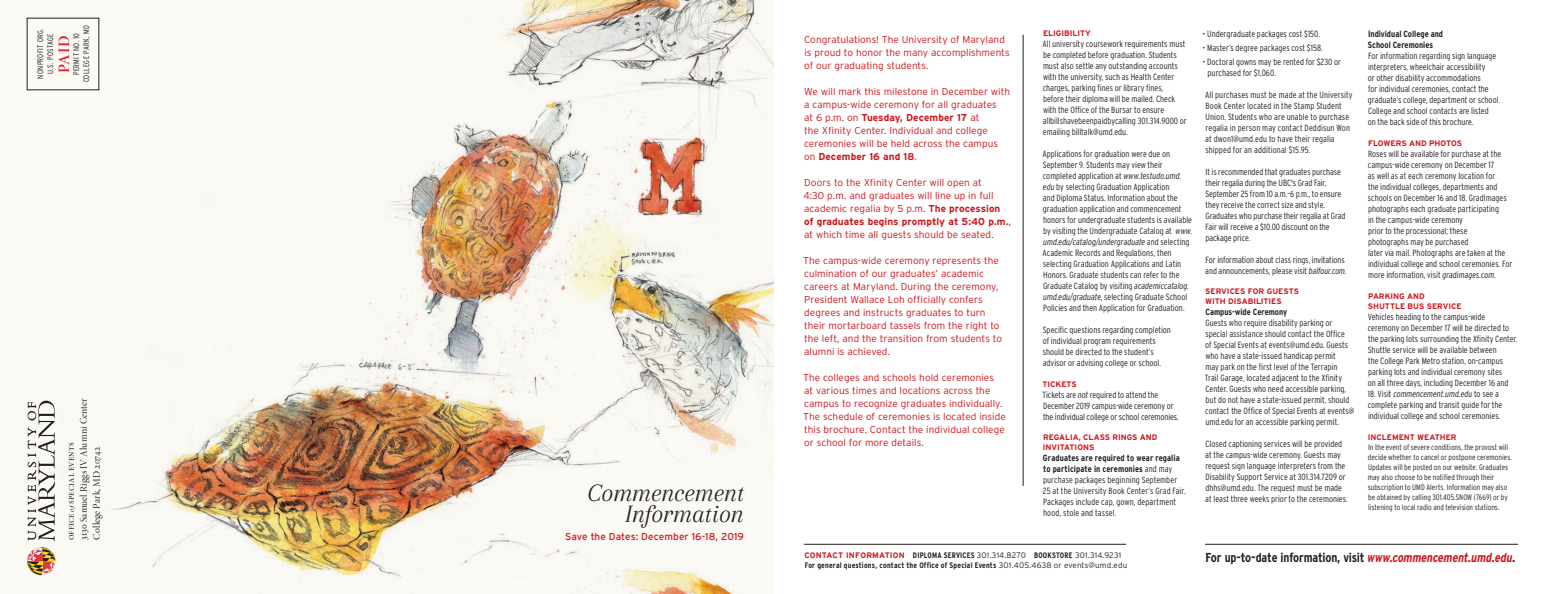
<style>
.page{position:relative;width:1548px;height:594px;background:#fff}
.page>*{position:absolute;margin:0;border:0;box-sizing:border-box;transform-origin:0 0}
.head_aldus{font:italic 26px/21px "Arapey";letter-spacing:-.01em;color:#231f20;text-align:right}
.t1{font:16px "Minion Pro Semibold Disp";color:#e41933}
.gotham_narrow{font:700 condensed 13px "Interstate";letter-spacing:-.015em;color:#231f20}
.t2{font:300 10px/13px "Interstate";letter-spacing:.005em;color:#cd151d}
.t3{font:10px "Minion Pro Disp";letter-spacing:.015em;color:#231f20}
.gotham_narrow-2{font:10px "Interstate";letter-spacing:.005em;color:#cd151d}
.gotham_xnarrow{font:300 condensed 9px/11px "Interstate";color:#231f20}
.gotham_xnarrow-2{font:700 condensed 9px "Interstate";color:#231f20}
.gotham_xnarrow-3{font:300 condensed 8px/10px "Interstate";letter-spacing:.005em;color:#231f20}
.sub_gotham_bold{font:700 condensed 8px/10px "Interstate";letter-spacing:.025em;color:#231f20}
.sub_gotham_bold-2{font:700 8px/10px "Interstate";letter-spacing:-.005em;color:#cd151d}
.gotham_xnarrow-4{font:300 condensed 8px/10px "Interstate";letter-spacing:.04em;color:#231f20;text-align:center}
.gotham_xnarrow-5{font:700 8px/10px "Interstate";letter-spacing:-.005em;color:#cd151d}
.s1{font-family:"Minion Pro It Disp";font-size:8px}
.s2{font-weight:700}
.s3{font-style:italic}
.s4{font-stretch:normal;color:#cd151d}
.s5{font-weight:300;font-stretch:normal}
.s6{font-style:italic;color:#cd151d}
</style>
<div class="page">
<hr style="left:1023px;top:35px;width:1px;height:451px;background:#231f20">
<img style="left:0;top:0;width:774px;height:594px">
<img style="left:362px;top:48px;width:310px;height:348px">
<img style="left:500px;top:48px;width:222px;height:261px">
<hr style="left:804px;top:544px;width:322px;height:1px;background:#231f20">
<hr style="left:1205px;top:544px;width:313px;height:1px;background:#231f20">
<p class="gotham_xnarrow-4" style="left:35px;top:79px;width:52px;rotate:-90deg">NONPROFIT ORG.<br>U.S. POSTAGE</p>
<p class="t1" style="left:54px;top:73px;width:38px;rotate:-90deg">PAID</p>
<p class="gotham_xnarrow-4" style="left:71px;top:82px;width:58px;rotate:-90deg">PERMIT NO. 10<br>COLLEGE PARK, MD</p>
<p class="t3" style="left:77px;top:540px;width:143px;rotate:-90deg">3130 Samuel Riggs IV Alumni Center</p>
<p class="t3" style="left:64px;top:540px;width:99px;rotate:-90deg">Office <span class="s1">oƒ</span> Special Events</p>
<p class="t3" style="left:90px;top:540px;width:94px;rotate:-90deg">College Park, MD 20742</p>
<p class="head_aldus" style="left:588px;top:482px;width:158px">Commencement<br>Information</p>
<p class="gotham_narrow-2" style="left:565px;top:530px;width:180px">Save the Dates: December 16-18, 2019</p>
<p class="t2" style="left:804px;top:33px;width:202px">Congratulations! The University of Maryland</p>
<p class="t2" style="left:804px;top:46px;width:207px">is proud to honor the many accomplishments of our graduating students.</p>
<p class="t2" style="left:804px;top:85px;width:207px">We will mark this milestone in December with a campus-wide ceremony for all graduates<br>at 6 p.m. on <span class="s2">Tuesday, December 17</span> at<br>the Xfinity Center. Individual and college ceremonies will be held across the campus on <span class="s2">December 16 and 18</span>.</p>
<p class="t2" style="left:803px;top:176px;width:209px">Doors to the Xfinity Center will open at<br>4:30 p.m. and graduates will line up in full academic regalia by 5 p.m. <span class="s2">The procession of graduates begins promptly at 5:40 p.m.</span>, at which time all guests should be seated.</p>
<p class="t2" style="left:803px;top:254px;width:201px">The campus-wide ceremony represents the culmination of our graduates’ academic careers at Maryland. During the ceremony, President Wallace Loh officially confers degrees and instructs graduates to turn their mortarboard tassels from the right to the left, and the transition from students to alumni is achieved.</p>
<p class="t2" style="left:803px;top:371px;width:204px">The colleges and schools hold ceremonies<br>at various times and locations across the campus to recognize graduates individually.<br>The schedule of ceremonies is located inside this brochure. Contact the individual college or school for more details.</p>
<p class="sub_gotham_bold-2" style="left:1043px;top:29px;width:49px">ELIGIBILITY</p>
<p class="gotham_xnarrow" style="left:1043px;top:39px;width:146px">All university coursework requirements must be completed before graduation. Students must also settle any outstanding accounts with the university, such as Health Center charges, parking fines or library fines,<br>before their diploma will be mailed. Check with the Office of the Bursar to ensure allbillshavebeenpaidbycalling 301.314.9000 or emailing billtalk@umd.edu.</p>
<p class="gotham_xnarrow" style="left:1043px;top:149px;width:151px">Applications for graduation were due on September 9. Students may view their completed application at <span class="s3">www.testudo.umd. edu</span> by selecting Graduation Application<br>and Diploma Status. Information about the graduation application and commencement honors for undergraduate students is available by visiting the Undergraduate Catalog at <span class="s3">www. umd.edu/catalog/undergraduate</span> and selecting Academic Records and Regulations, then selecting Graduation Applications and Latin Honors. Graduate students can refer to the Graduate Catalog by visiting <span class="s3">academiccatalog. umd.edu/graduate</span>, selecting Graduate School Policies and then Application for Graduation.</p>
<p class="gotham_xnarrow" style="left:1043px;top:325px;width:130px">Specific questions regarding completion of individual program requirements should be directed to the student’s advisor or advising college or school.</p>
<p class="sub_gotham_bold-2" style="left:1043px;top:380px;width:36px">TICKETS</p>
<p class="gotham_xnarrow" style="left:1042px;top:390px;width:138px">Tickets are <span class="s3">not</span> required to attend the<br>December 2019 campus-wide ceremony or the individual college or school ceremonies.</p>
<p class="gotham_xnarrow-5" style="left:1043px;top:433px;width:116px">REGALIA, CLASS RINGS AND<br>INVITATIONS</p>
<p class="gotham_xnarrow" style="left:1043px;top:453px;width:144px"><span class="s2">Graduates are required to wear regalia to participate in ceremonies</span> and may purchase packages beginning September 25 at the University Book Center’s Grad Fair.<br>Packages include cap, gown, department hood, stole and tassel.</p>
<p class="gotham_xnarrow" style="left:1203px;top:28px;width:119px">• Undergraduate packages cost $150.</p>
<p class="gotham_xnarrow" style="left:1203px;top:42px;width:122px">• Master’s degree packages cost $158.</p>
<p class="gotham_xnarrow" style="left:1208px;top:56px;width:135px;text-indent:-5px">• Doctoral gowns may be rented for $230 or purchased for $1,060.</p>
<p class="gotham_xnarrow" style="left:1205px;top:89px;width:149px">All purchases must be made at the University Book Center located in the Stamp Student Union. Students who are unable to purchase regalia in person may contact Deddisun Won at dwon1@umd.edu to have their regalia shipped for an additional $15.95.</p>
<p class="gotham_xnarrow" style="left:1205px;top:166px;width:142px">It is recommended that graduates purchase their regalia during the UBC's Grad Fair, September 25 from 10 a.m.–6 p.m., to ensure they receive the correct size and style.<br>Graduates who purchase their regalia at Grad Fair will receive a $10.00 discount on the package price.</p>
<p class="gotham_xnarrow" style="left:1205px;top:254px;width:143px">For information about class rings, invitations and announcements, please visit <span class="s3">balfour.com</span>.</p>
<p class="sub_gotham_bold-2" style="left:1205px;top:286px;width:95px">SERVICES FOR GUESTS<br>WITH DISABILITIES</p>
<p class="gotham_xnarrow-2" style="left:1205px;top:307px;width:83px">Campus-wide Ceremony</p>
<p class="gotham_xnarrow" style="left:1205px;top:317px;width:151px">Guests who require disability parking or special assistance should contact the Office<br>of Special Events at events@umd.edu. Guests who have a state-issued handicap permit<br>may park on the first level of the Terrapin<br>Trail Garage, located adjacent to the Xfinity Center. Guests who need accessible parking, but do not have a state-issued permit, should contact the Office of Special Events at events@ umd.edu for an accessible parking permit.</p>
<p class="gotham_xnarrow" style="left:1205px;top:438px;width:144px">Closed captioning services will be provided at the campus-wide ceremony. Guests may request sign language interpreters from the Disability Support Service at 301.314.7209 or dhhs@umd.edu. The request must be made at least three weeks prior to the ceremonies.</p>
<p class="gotham_xnarrow-2" style="left:1368px;top:29px;width:77px">Individual College and</p>
<p class="gotham_xnarrow-2" style="left:1368px;top:40px;width:67px">School Ceremonies</p>
<p class="gotham_xnarrow" style="left:1368px;top:50px;width:134px">For information regarding sign language interpreters, wheelchair accessibility<br>or other disability accommodations<br>for individual ceremonies, contact the graduate’s college, department or school.<br>College and school contacts are listed<br>on the back side of this brochure.</p>
<p class="sub_gotham_bold-2" style="left:1368px;top:138px;width:96px">FLOWERS AND PHOTOS</p>
<p class="gotham_xnarrow" style="left:1368px;top:148px;width:140px">Roses will be available for purchase at the campus-wide ceremony on December 17<br>as well as at each ceremony location for the individual colleges, departments and schools on December 16 and 18. GradImages photographs each graduate participating</p>
<p class="gotham_xnarrow" style="left:1368px;top:214px;width:102px">in the campus-wide ceremony prior to the processional; these photographs may be purchased</p>
<p class="gotham_xnarrow" style="left:1368px;top:247px;width:146px">later via mail. Photographs are taken at the individual college and school ceremonies. For more information, visit <span class="s3">gradimages.com</span>.</p>
<p class="sub_gotham_bold-2" style="left:1368px;top:291px;width:58px">PARKING AND</p>
<p class="sub_gotham_bold-2" style="left:1368px;top:301px;width:95px">SHUTTLE BUS SERVICE</p>
<p class="gotham_xnarrow" style="left:1368px;top:311px;width:151px">Vehicles heading to the campus-wide ceremony on December 17 will be directed to the parking lots surrounding the Xfinity Center.<br>Shuttle service will be available between<br>the College Park Metro station, on-campus parking lots and individual ceremony sites<br>on all three days, including December 16 and</p>
<p class="gotham_xnarrow" style="left:1368px;top:388px;width:136px">18. Visit <span class="s3">commencement.umd.edu</span> to see a complete parking and transit guide for the individual college and school ceremonies.</p>
<p class="gotham_xnarrow-5" style="left:1368px;top:432px;width:90px">INCLEMENT WEATHER</p>
<p class="gotham_xnarrow-3" style="left:1368px;top:442px;width:146px">In the event of severe conditions, the provost will decide whether to cancel or postpone ceremonies.<br>Updates will be posted on our website. Graduates may also choose to be notified through their subscription to UMD Alerts. Information may also be obtained by calling 301.405.SNOW (7669) or by listening to local radio and television stations.</p>
<p class="sub_gotham_bold" style="left:804px;top:551px;width:324px"><span class="s4">CONTACT INFORMATION</span> DIPLOMA SERVICES <span class="s5">301.314.8270</span> BOOKSTORE <span class="s5">301.314.9231<br></span>For general questions, contact the Office of Special Events <span class="s5">301.405.4638 or events@umd.edu</span></p>
<p class="gotham_narrow" style="left:1206px;top:550px;width:311px">For up-to-date information, visit <span class="s6">www.commencement.umd.edu</span>.</p>
</div>
